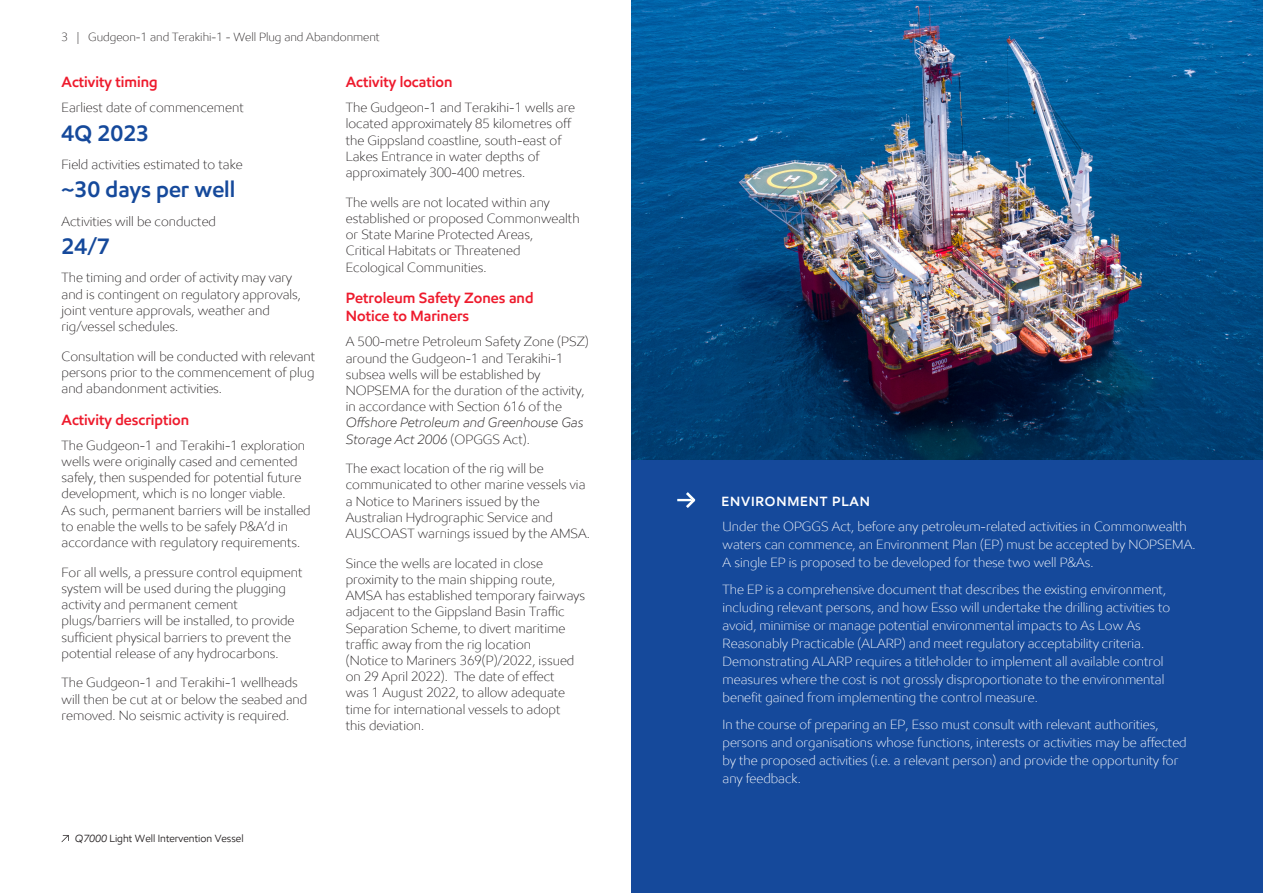
<style>
.page{position:relative;width:1263px;height:893px;background:#fff}
.page>*{position:absolute;margin:0;border:0;box-sizing:border-box;transform-origin:0 0}
.t1{font:600 22.5px "E Mprint";color:#15499b}
.t2{font:600 15px/18px "E Mprint";color:#ee1b2d}
.t3{font:300 13.5px/16.2px "E Mprint";color:#231f20}
.t4{font:300 13.5px/18px "E Mprint";color:#fff}
.t5{font:italic 300 13.5px/16.2px "E Mprint";color:#231f20}
.t6{font:600 13.5px "E Mprint";letter-spacing:.06em;color:#fff}
.t7{font:300 12px "E Mprint";color:#231f20}
.t8{font:10.5px "E Mprint";color:#231f20}
.s1{font-style:normal}
.s2{font-style:italic}
</style>
<div class="page">
<div style="left:631px;top:446px;width:632px;height:447px;background:#15499b"></div>
<svg style="left:677px;top:492px;width:19px;height:16px"></svg>
<img style="left:631px;top:0;width:632px;height:459px">
<svg style="left:61px;top:835px;width:8px;height:7px"></svg>
<p class="t7" style="left:62px;top:30px;width:8px">3</p>
<p class="t7" style="left:77px;top:29px;width:305px">| Gudgeon-1 and Terakihi-1 - Well Plug and Abandonment</p>
<p class="t2" style="left:62px;top:73px;width:98px">Activity timing</p>
<p class="t3" style="left:62px;top:99px;width:184px">Earliest date of commencement</p>
<h1 class="t1" style="left:62px;top:119px;width:89px">4Q 2023</h1>
<p class="t3" style="left:62px;top:156px;width:183px">Field activities estimated to take</p>
<h1 class="t1" style="left:62px;top:176px;width:175px">~30 days per well</h1>
<p class="t3" style="left:62px;top:213px;width:156px">Activities will be conducted</p>
<h1 class="t1" style="left:62px;top:233px;width:50px">24/7</h1>
<p class="t3" style="left:62px;top:270px;width:241px">The timing and order of activity may vary and is contingent on regulatory approvals, joint venture approvals, weather and rig/vessel schedules.</p>
<p class="t3" style="left:62px;top:348px;width:255px;text-align:justify">Consultation will be conducted with relevant persons prior to the commencement of plug and abandonment activities.</p>
<p class="t2" style="left:62px;top:410px;width:129px">Activity description</p>
<p class="t3" style="left:62px;top:437px;width:251px">The Gudgeon-1 and Terakihi-1 exploration wells were originally cased and cemented safely, then suspended for potential future development, which is no longer viable.<br>As such, permanent barriers will be installed to enable the wells to be safely P&amp;A’d in accordance with regulatory requirements.</p>
<p class="t3" style="left:62px;top:564px;width:242px">For all wells, a pressure control equipment system will be used during the plugging activity and permanent cement plugs/barriers will be installed, to provide sufficient physical barriers to prevent the potential release of any hydrocarbons.</p>
<p class="t3" style="left:62px;top:675px;width:247px">The Gudgeon-1 and Terakihi-1 wellheads will then be cut at or below the seabed and removed. No seismic activity is required.</p>
<p class="t2" style="left:346px;top:73px;width:108px">Activity location</p>
<p class="t3" style="left:346px;top:99px;width:231px">The Gudgeon-1 and Terakihi-1 wells are located approximately 85 kilometres off the Gippsland coastline, south-east of Lakes Entrance in water depths of approximately 300-400 metres.</p>
<p class="t3" style="left:346px;top:194px;width:235px">The wells are not located within any established or proposed Commonwealth or State Marine Protected Areas,<br>Critical Habitats or Threatened Ecological Communities.</p>
<p class="t2" style="left:346px;top:289px;width:189px">Petroleum Safety Zones and<br>Notice to Mariners</p>
<p class="t3" style="left:346px;top:333px;width:245px">A 500-metre Petroleum Safety Zone (PSZ) around the Gudgeon-1 and Terakihi-1 subsea wells will be established by NOPSEMA for the duration of the activity, in accordance with Section 616 of the</p>
<p class="t5" style="left:346px;top:414px;width:239px">Offshore Petroleum and Greenhouse Gas<br>Storage Act 2006 <span class="s1">(OPGGS Act).</span></p>
<p class="t3" style="left:346px;top:460px;width:246px">The exact location of the rig will be communicated to other marine vessels via a Notice to Mariners issued by the Australian Hydrographic Service and AUSCOAST warnings issued by the AMSA.</p>
<p class="t3" style="left:346px;top:555px;width:241px">Since the wells are located in close proximity to the main shipping route, AMSA has established temporary fairways adjacent to the Gippsland Basin Traffic Separation Scheme, to divert maritime traffic away from the rig location<br>(Notice to Mariners 369(P)/2022, issued on 29 April 2022). The date of effect<br>was 1 August 2022, to allow adequate time for international vessels to adopt<br>this deviation.</p>
<p class="t8" style="left:75px;top:832px;width:170px"><span class="s2">Q7000</span> Light Well Intervention Vessel</p>
<p class="t6" style="left:722px;top:493px;width:150px">ENVIRONMENT PLAN</p>
<p class="t4" style="left:723px;top:517px;width:474px">Under the OPGGS Act, before any petroleum-related activities in Commonwealth waters can commence, an Environment Plan (EP) must be accepted by NOPSEMA.<br>A single EP is proposed to be developed for these two well P&amp;As.</p>
<p class="t4" style="left:723px;top:580px;width:449px">The EP is a comprehensive document that describes the existing environment, including relevant persons, and how Esso will undertake the drilling activities to avoid, minimise or manage potential environmental impacts to As Low As Reasonably Practicable (ALARP) and meet regulatory acceptability criteria.<br>Demonstrating ALARP requires a titleholder to implement all available control measures where the cost is not grossly disproportionate to the environmental benefit gained from implementing the control measure.</p>
<p class="t4" style="left:723px;top:715px;width:466px">In the course of preparing an EP, Esso must consult with relevant authorities, persons and organisations whose functions, interests or activities may be affected by the proposed activities (i.e. a relevant person) and provide the opportunity for any feedback.</p>
</div>
